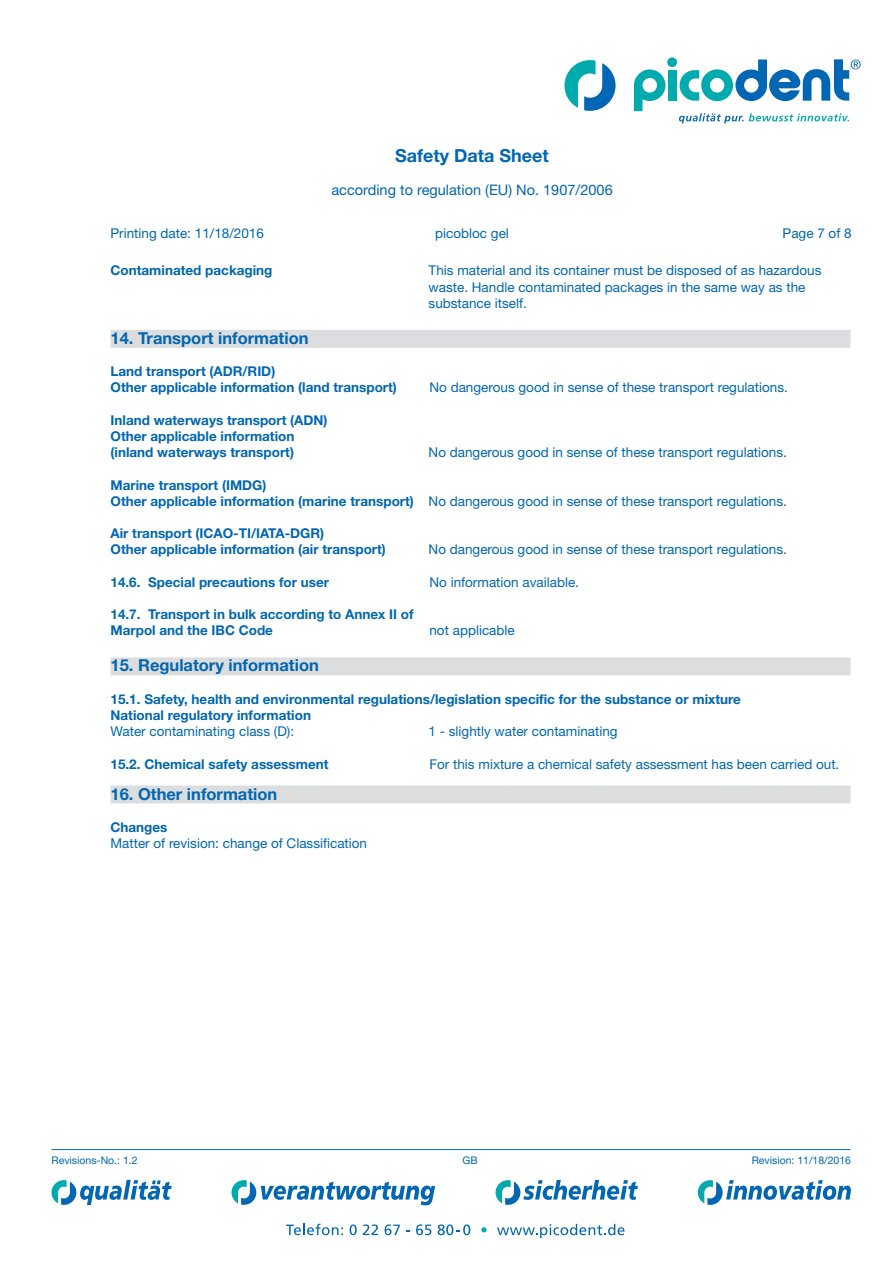
<style>
.page{position:relative;width:893px;height:1263px;background:#fff}
.page>*{position:absolute;margin:0;border:0;box-sizing:border-box;transform-origin:0 0}
.t1{font:700 18px "Helvetica Neue LT Std";color:#0166b3}
.t2{font:700 16.5px "Helvetica Neue LT Std";color:#0166b3}
.t3{font:14.55px "Helvetica Neue LT Std";color:#0166b3}
.t4{font:700 13.5px/16.2px "Helvetica Neue LT Std";color:#0166b3}
.t5{font:13.5px/16.2px "Helvetica Neue LT Std";color:#0166b3}
.t6{font:10.5px "Helvetica Neue LT Std";color:#0166b3}
.s1{font-weight:400}
</style>
<div class="page">
<svg style="left:52px;top:1180px;width:120px;height:25px"></svg>
<svg style="left:496px;top:1180px;width:142px;height:25px"></svg>
<svg style="left:698px;top:1180px;width:153px;height:25px"></svg>
<svg style="left:231px;top:1180px;width:204px;height:25px"></svg>
<svg style="left:286px;top:1224px;width:57px;height:11px"></svg>
<svg style="left:350px;top:1224px;width:7px;height:11px"></svg>
<svg style="left:363px;top:1224px;width:15px;height:11px"></svg>
<svg style="left:385px;top:1224px;width:15px;height:11px"></svg>
<svg style="left:416px;top:1224px;width:15px;height:11px"></svg>
<svg style="left:438px;top:1224px;width:32px;height:11px"></svg>
<svg style="left:481px;top:1227px;width:6px;height:5px"></svg>
<svg style="left:497px;top:1224px;width:127px;height:14px"></svg>
<svg style="left:634px;top:69px;width:32px;height:42px"></svg>
<div style="left:668px;top:70px;width:9px;height:31px;background:#00aaad"></div>
<div style="left:667px;top:57px;width:10px;height:10px;background:#00aaad;border-radius:50%"></div>
<svg style="left:564px;top:60px;width:51px;height:51px"></svg>
<svg style="left:679px;top:113px;width:170px;height:11px"></svg>
<svg style="left:680px;top:59px;width:181px;height:42px"></svg>
<hr style="left:52px;top:1149px;width:798px;height:1px;background:#0166b3">
<div style="left:111px;top:330px;width:739px;height:18px;background:#dcdddf"></div>
<div style="left:111px;top:657px;width:739px;height:18px;background:#dcdddf"></div>
<div style="left:111px;top:785px;width:739px;height:18px;background:#dcdddf"></div>
<h1 class="t1" style="left:395px;top:144px;width:155px">Safety Data Sheet</h1>
<p class="t3" style="left:331px;top:181px;width:283px">according to regulation (EU) No. 1907/2006</p>
<p class="t5" style="left:111px;top:225px;width:155px">Printing date: 11/18/2016</p>
<p class="t5" style="left:435px;top:225px;width:75px">picobloc gel</p>
<p class="t5" style="left:783px;top:225px;width:71px">Page 7 of 8</p>
<p class="t4" style="left:111px;top:262px;width:163px">Contaminated packaging</p>
<p class="t5" style="left:429px;top:262px;width:394px">This material and its container must be disposed of as hazardous waste. Handle contaminated packages in the same way as the substance itself.</p>
<p class="t2" style="left:111px;top:328px;width:199px">14. Transport information</p>
<p class="t4" style="left:111px;top:363px;width:288px">Land transport (ADR/RID)<br>Other applicable information (land transport)</p>
<p class="t5" style="left:429px;top:379px;width:360px">No dangerous good in sense of these transport regulations.</p>
<p class="t4" style="left:111px;top:412px;width:218px">Inland waterways transport (ADN)<br>Other applicable information (inland waterways transport)</p>
<p class="t5" style="left:429px;top:444px;width:360px">No dangerous good in sense of these transport regulations.</p>
<p class="t4" style="left:111px;top:476px;width:678px">Marine transport (IMDG)<br>Other applicable information (marine transport) <span class="s1">No dangerous good in sense of these transport regulations.</span></p>
<p class="t4" style="left:111px;top:525px;width:277px">Air transport (ICAO-TI/IATA-DGR)<br>Other applicable information (air transport)</p>
<p class="t5" style="left:429px;top:541px;width:360px">No dangerous good in sense of these transport regulations.</p>
<p class="t4" style="left:111px;top:574px;width:220px">14.6. Special precautions for user</p>
<p class="t5" style="left:429px;top:574px;width:151px">No information available.</p>
<p class="t4" style="left:111px;top:606px;width:304px">14.7. Transport in bulk according to Annex II of<br>Marpol and the IBC Code</p>
<p class="t5" style="left:429px;top:622px;width:87px">not applicable</p>
<p class="t2" style="left:111px;top:655px;width:210px">15. Regulatory information</p>
<p class="t4" style="left:111px;top:691px;width:632px">15.1. Safety, health and environmental regulations/legislation specific for the substance or mixture<br>National regulatory information</p>
<p class="t5" style="left:111px;top:723px;width:185px">Water contaminating class (D):</p>
<p class="t5" style="left:429px;top:723px;width:191px">1 - slightly water contaminating</p>
<p class="t4" style="left:111px;top:755px;width:219px">15.2. Chemical safety assessment</p>
<p class="t5" style="left:429px;top:756px;width:411px">For this mixture a chemical safety assessment has been carried out.</p>
<p class="t2" style="left:111px;top:783px;width:168px">16. Other information</p>
<p class="t4" style="left:111px;top:819px;width:59px">Changes</p>
<p class="t5" style="left:111px;top:835px;width:258px">Matter of revision: change of Classification</p>
<p class="t6" style="left:52px;top:1154px;width:88px">Revisions-No.: 1.2</p>
<p class="t6" style="left:462px;top:1154px;width:17px">GB</p>
<p class="t6" style="left:752px;top:1154px;width:101px">Revision: 11/18/2016</p>
</div>
